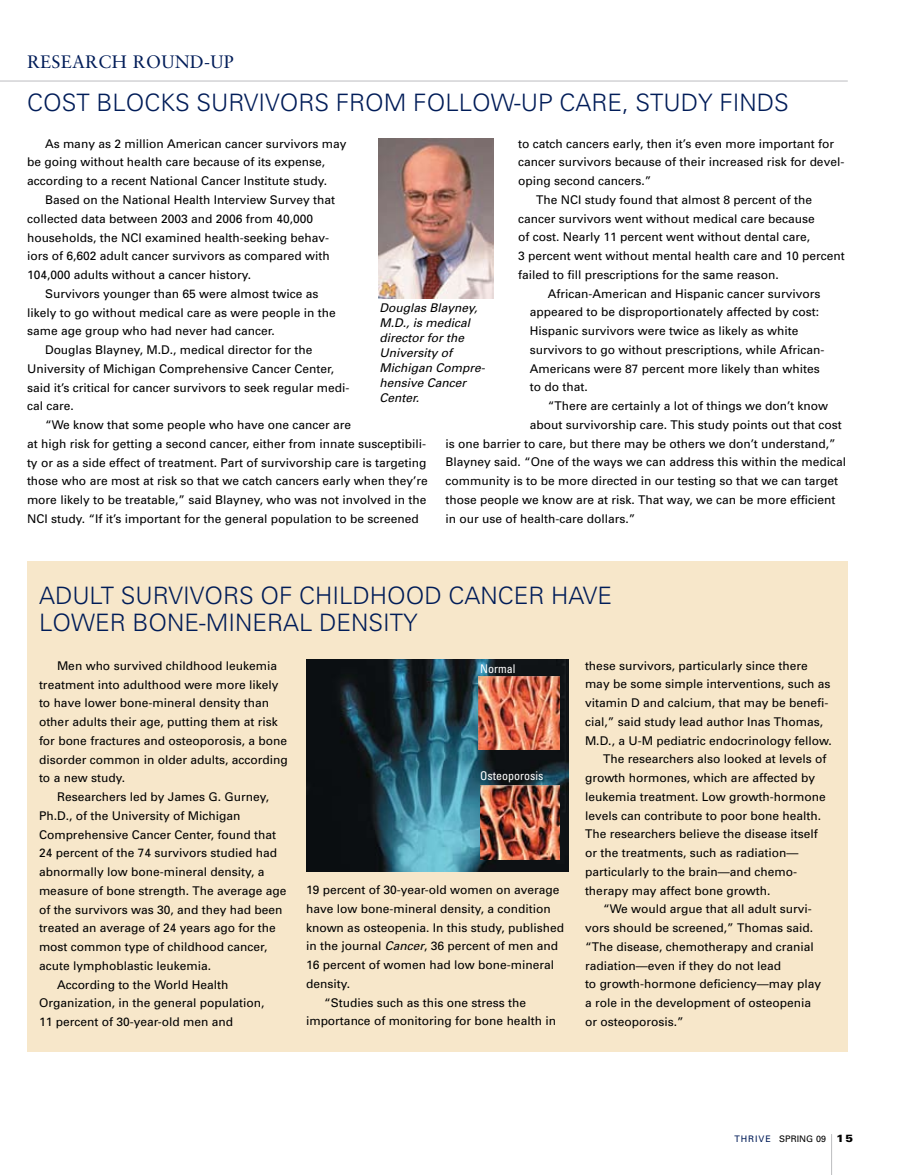
<style>
.page{position:relative;width:918px;height:1175px;background:#fff}
.page>*{position:absolute;margin:0;border:0;box-sizing:border-box;transform-origin:0 0}
.t1{font:300 24px/27px "Univers";color:#001c58}
.t2{font:18px "Sabon";letter-spacing:.015em;color:#001c58}
.t3{font:12px "Univers";color:#000}
.t4{font:italic 12px/15px "Univers";color:#000}
.t5{font:condensed 12px "Univers";color:#fff}
.t6{font:9px "Univers";letter-spacing:.05em;color:#000}
.s1{font-style:italic}
.s2{color:#001c58}
.s3{font-weight:900;font-size:10.5px}
</style>
<div class="page">
<div style="left:27px;top:561px;width:821px;height:490px;background:#f7e7ca"></div>
<hr style="left:0;top:81px;width:848px;height:1px;background:#bcbdc0">
<hr style="left:831px;top:1134px;width:1px;height:40px;background:#bcbdc0">
<div style="left:376px;top:135px;width:125px;height:171px;background:#fff;opacity:.75"></div>
<img style="left:379px;top:138px;width:114px;height:160px">
<img style="left:306px;top:659px;width:263px;height:212px">
<img style="left:478px;top:676px;width:82px;height:74px">
<img style="left:480px;top:785px;width:80px;height:75px">
<p class="t2" style="left:27px;top:51px;width:59px">RESEARC</p>
<p class="t2" style="left:112px;top:51px;width:111px">H ROUND-UP</p>
<p class="t1" style="left:27px;top:89px;width:763px">COST BLOCKS SU RVIVORS F ROM FOLLOW-UP CARE, STU DY F INDS</p>
<p class="t3" style="left:45px;top:136px;width:303px">As many as 2 million American cancer survivors may</p>
<p class="t3" style="left:27px;top:155px;width:300px">be going without health care because of its expense,</p>
<p class="t3" style="left:27px;top:173px;width:302px">according to a recent N ational Cancer Institute study.</p>
<p class="t3" style="left:45px;top:192px;width:292px">Based on the N ational Health Interview Survey that</p>
<p class="t3" style="left:27px;top:211px;width:288px">collected data between 2003 and 2006 from 40,000</p>
<p class="t3" style="left:27px;top:230px;width:304px">households, the NCI examined health-seeking behav-</p>
<p class="t3" style="left:27px;top:248px;width:304px">iors of 6,602 adult cancer survivors as compared with</p>
<p class="t3" style="left:27px;top:267px;width:226px">104,000 adults without a cancer history.</p>
<p class="t3" style="left:45px;top:286px;width:275px">Survivors younger than 65 were almost twice as</p>
<p class="t3" style="left:27px;top:305px;width:310px">likely to go without medical care as were people in the</p>
<p class="t3" style="left:27px;top:323px;width:249px">same age group who had never had cancer.</p>
<p class="t3" style="left:45px;top:342px;width:269px">Douglas Blayney, M.D., medical director for the</p>
<p class="t3" style="left:27px;top:361px;width:309px">University of Michigan Comprehensive Cancer Center,</p>
<p class="t3" style="left:27px;top:380px;width:324px">said it’s critical for cancer survivors to seek regular medi-</p>
<p class="t3" style="left:27px;top:398px;width:48px">cal care.</p>
<p class="t3" style="left:45px;top:417px;width:308px">“We know that some people who have one cancer are</p>
<p class="t3" style="left:27px;top:436px;width:401px">at high risk for getting a second cancer, either from innate susceptibili-</p>
<p class="t3" style="left:27px;top:455px;width:401px">ty or as a side effect of treatment. Part of survivorship care is targeting</p>
<p class="t3" style="left:27px;top:473px;width:402px">those who are most at risk so that we catch cancers early when they’re</p>
<p class="t3" style="left:27px;top:492px;width:401px">more likely to be treatable,” said Blayney, who was not involved in the</p>
<p class="t3" style="left:27px;top:511px;width:393px">N CI study. “If it’s important for the general population to be screened</p>
<p class="t3" style="left:518px;top:136px;width:317px">to catch cancers early, then it’s even more important for</p>
<p class="t3" style="left:518px;top:155px;width:328px">cancer survivors because of their increased risk for devel-</p>
<p class="t3" style="left:518px;top:173px;width:135px">oping second cancers.”</p>
<p class="t3" style="left:536px;top:192px;width:278px">The N CI study found that almost 8 percent of the</p>
<p class="t3" style="left:518px;top:211px;width:298px">cancer survivors went without medical care because</p>
<p class="t3" style="left:518px;top:230px;width:294px">of cost. N early 11 percent went without dental care,</p>
<p class="t3" style="left:518px;top:248px;width:328px">3 percent went without mental health care and 10 percent</p>
<p class="t3" style="left:518px;top:267px;width:262px">failed to fill prescriptions for the same reason.</p>
<p class="t3" style="left:548px;top:286px;width:274px">African-American and Hispanic cancer survivors</p>
<p class="t3" style="left:530px;top:305px;width:291px">appeared to be disproportionately affected by cost:</p>
<p class="t3" style="left:530px;top:323px;width:270px">Hispanic survivors were twice as likely as white</p>
<p class="t3" style="left:530px;top:342px;width:296px">survivors to go without prescriptions, while African-</p>
<p class="t3" style="left:530px;top:361px;width:292px">Americans were 87 percent more likely than whites</p>
<p class="t3" style="left:530px;top:380px;width:59px">to do that.</p>
<p class="t3" style="left:548px;top:398px;width:282px">“There are certainly a lot of things we don’t know</p>
<p class="t3" style="left:530px;top:417px;width:314px">about survivorship care. This study points out that cost</p>
<p class="t3" style="left:446px;top:436px;width:392px">is one barrier to care, but there may be others we don’t understand,”</p>
<p class="t3" style="left:446px;top:454px;width:402px">Blayney said. “One of the ways we can address this within the medical</p>
<p class="t3" style="left:446px;top:473px;width:394px">community is to be more directed in our testing so that we can target</p>
<p class="t3" style="left:446px;top:492px;width:392px">those people we know are at risk. That way, we can be more efficient</p>
<p class="t3" style="left:446px;top:511px;width:192px">in our use of health-care dollars.”</p>
<p class="t4" style="left:380px;top:300px;width:107px">Douglas Blayney,<br>M.D., is medical director for the<br>University of<br>Michigan Compre&shy;hensive Cancer<br>Center.</p>
<p class="t1" style="left:39px;top:582px;width:575px">ADU LT SU RVIVORS OF CHILDHOOD CANCER HAVE<br>LOWER BONE-MINERAL DENSITY</p>
<p class="t3" style="left:57px;top:658px;width:222px">Men who survived childhood leukemia</p>
<p class="t3" style="left:39px;top:677px;width:241px">treatment into adulthood were more likely</p>
<p class="t3" style="left:39px;top:695px;width:232px">to have lower bone-mineral density than</p>
<p class="t3" style="left:39px;top:714px;width:240px">other adults their age, putting them at risk</p>
<p class="t3" style="left:39px;top:733px;width:250px">for bone fractures and osteoporosis, a bone</p>
<p class="t3" style="left:39px;top:751px;width:250px">disorder common in older adults, according</p>
<p class="t3" style="left:39px;top:770px;width:88px">to a new study.</p>
<p class="t3" style="left:57px;top:789px;width:214px">Researchers led by James G . G urney,</p>
<p class="t3" style="left:39px;top:808px;width:203px">Ph.D., of the University of Michigan</p>
<p class="t3" style="left:39px;top:826px;width:239px">Comprehensive Cancer Center, found that</p>
<p class="t3" style="left:39px;top:845px;width:240px">24 percent of the 74 survivors studied had</p>
<p class="t3" style="left:39px;top:864px;width:227px">abnormally low bone-mineral density, a</p>
<p class="t3" style="left:39px;top:883px;width:249px">measure of bone strength. The average age</p>
<p class="t3" style="left:39px;top:901px;width:245px">of the survivors was 30, and they had been</p>
<p class="t3" style="left:39px;top:920px;width:238px">treated an average of 24 years ago for the</p>
<p class="t3" style="left:39px;top:939px;width:230px">most common type of childhood cancer,</p>
<p class="t3" style="left:39px;top:958px;width:174px">acute lymphoblastic leukemia.</p>
<p class="t3" style="left:57px;top:976px;width:173px">According to the World Health</p>
<p class="t3" style="left:39px;top:995px;width:227px">Organization, in the general population,</p>
<p class="t3" style="left:39px;top:1014px;width:196px">11 percent of 30-year-old men and</p>
<p class="t3" style="left:585px;top:658px;width:224px">these survivors, particularly since there</p>
<p class="t3" style="left:585px;top:676px;width:247px">may be some simple interventions, such as</p>
<p class="t3" style="left:585px;top:695px;width:245px">vitamin D and calcium, that may be benefi-</p>
<p class="t3" style="left:585px;top:714px;width:240px">cial,” said study lead author Inas Thomas,</p>
<p class="t3" style="left:585px;top:733px;width:248px">M.D., a U-M pediatric endocrinology fellow.</p>
<p class="t3" style="left:603px;top:751px;width:225px">The researchers also looked at levels of</p>
<p class="t3" style="left:585px;top:770px;width:232px">growth hormones, which are affected by</p>
<p class="t3" style="left:585px;top:789px;width:242px">leukemia treatment. Low growth-hormone</p>
<p class="t3" style="left:585px;top:808px;width:238px">levels can contribute to poor bone health.</p>
<p class="t3" style="left:585px;top:826px;width:234px">The researchers believe the disease itself</p>
<p class="t3" style="left:585px;top:845px;width:215px">or the treatments, such as radiation—</p>
<p class="t3" style="left:585px;top:864px;width:214px">particularly to the brain—and chemo-</p>
<p class="t3" style="left:585px;top:883px;width:187px">therapy may affect bone growth.</p>
<p class="t3" style="left:603px;top:901px;width:210px">“We would argue that all adult survi-</p>
<p class="t3" style="left:585px;top:920px;width:230px">vors should be screened,” Thomas said.</p>
<p class="t3" style="left:585px;top:939px;width:230px">“The disease, chemotherapy and cranial</p>
<p class="t3" style="left:585px;top:958px;width:198px">radiation—even if they do not lead</p>
<p class="t3" style="left:585px;top:976px;width:238px">to growth-hormone deficiency—may play</p>
<p class="t3" style="left:585px;top:995px;width:228px">a role in the development of osteopenia</p>
<p class="t3" style="left:585px;top:1014px;width:100px">or osteoporosis.”</p>
<p class="t5" style="left:480px;top:660px;width:37px">Normal</p>
<p class="t5" style="left:480px;top:768px;width:65px">Osteoporosis</p>
<p class="t3" style="left:306px;top:882px;width:255px">19 percent of 30-year-old women on average</p>
<p class="t3" style="left:306px;top:901px;width:246px">have low bone-mineral density, a condition</p>
<p class="t3" style="left:306px;top:919px;width:260px">known as osteopenia. In this study, published</p>
<p class="t3" style="left:306px;top:938px;width:254px">in the journal <span class="s1">Cancer</span>, 36 percent of men and</p>
<p class="t3" style="left:306px;top:957px;width:250px">16 percent of women had low bone-mineral</p>
<p class="t3" style="left:306px;top:976px;width:46px">density.</p>
<p class="t3" style="left:324px;top:994px;width:204px">“Studies such as this one stress the</p>
<p class="t3" style="left:306px;top:1013px;width:252px">importance of monitoring for bone health in</p>
<p class="t6" style="left:735px;top:1133px;width:120px"><span class="s2">THRIVE</span> SPRING 09 <span class="s3">15</span></p>
</div>
